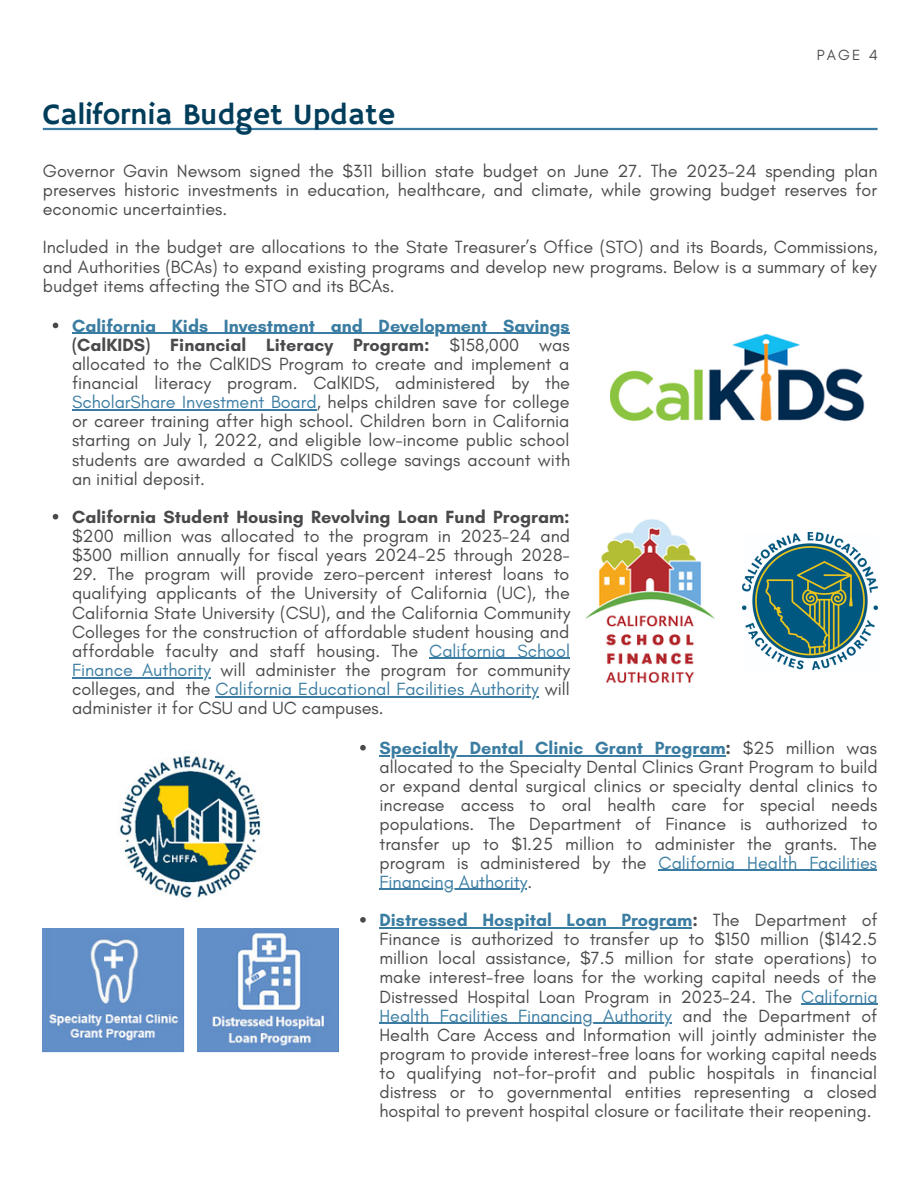
<style>
.page{position:relative;width:918px;height:1188px;background:#fff}
.page>*{position:absolute;margin:0;border:0;box-sizing:border-box;transform-origin:0 0}
.t1{font:30px "Hammersmith One";color:#003d5a}
.t2{font:18px/19.2px "Glacial Indifference";color:#4a4a4d;text-align:justify}
.t3{font:15px "Glacial Indifference";color:#4a4a4d}
.s1{font-weight:700;color:#3b7da2}
.s2{font-weight:700}
.s3{color:#3b7da2}
</style>
<div class="page">
<hr style="left:43px;top:128px;width:835px;height:2px;background:#3b7da2">
<img style="left:611px;top:334px;width:254px;height:88px">
<img style="left:118px;top:755px;width:144px;height:145px">
<img style="left:743px;top:532px;width:135px;height:137px">
<img style="left:586px;top:519px;width:129px;height:163px">
<img style="left:43px;top:928px;width:142px;height:124px">
<img style="left:197px;top:928px;width:142px;height:124px">
<svg style="left:360px;top:745px;width:6px;height:6px"></svg>
<hr style="left:379px;top:755px;width:347px;height:1px;background:#3b7da2">
<hr style="left:659px;top:870px;width:218px;height:1px;background:#3b7da2">
<hr style="left:379px;top:889px;width:148px;height:1px;background:#3b7da2">
<svg style="left:360px;top:917px;width:6px;height:6px"></svg>
<hr style="left:379px;top:927px;width:313px;height:1px;background:#3b7da2">
<hr style="left:801px;top:1004px;width:77px;height:1px;background:#3b7da2">
<hr style="left:379px;top:1023px;width:293px;height:1px;background:#3b7da2">
<svg style="left:53px;top:323px;width:5px;height:5px"></svg>
<hr style="left:72px;top:333px;width:498px;height:1px;background:#3b7da2">
<hr style="left:72px;top:409px;width:245px;height:1px;background:#3b7da2">
<svg style="left:53px;top:514px;width:5px;height:6px"></svg>
<hr style="left:429px;top:658px;width:141px;height:1px;background:#3b7da2">
<hr style="left:72px;top:677px;width:139px;height:1px;background:#3b7da2">
<hr style="left:216px;top:696px;width:323px;height:1px;background:#3b7da2">
<p class="t1" style="left:43px;top:97px;width:354px">California Budget Update</p>
<p class="t3" style="left:817px;top:46px;width:62px">PAGE 4</p>
<p class="t2" style="left:43px;top:161px;width:836px">Governor Gavin Newsom signed the $311 billion state budget on June 27. The 2023-24 spending plan preserves historic investments in education, healthcare, and climate, while growing budget reserves for economic uncertainties.</p>
<p class="t2" style="left:43px;top:238px;width:836px">Included in the budget are allocations to the State Treasurer’s Office (STO) and its Boards, Commissions, and Authorities (BCAs) to expand existing programs and develop new programs. Below is a summary of key budget items affecting the STO and its BCAs.</p>
<p class="t2" style="left:72px;top:316px;width:500px"><span class="s1">California Kids Investment and Development Savings </span><span class="s2">(CalKIDS) Financial Literacy Program:</span> $158,000 was allocated to the CalKIDS Program to create and implement a financial literacy program. CalKIDS, administered by the <span class="s3">ScholarShare Investment Board</span>, helps children save for college or career training after high school. Children born in California starting on July 1, 2022, and eligible low-income public school students are awarded a CalKIDS college savings account with an initial deposit.</p>
<p class="t2" style="left:72px;top:507px;width:500px"><span class="s2">California Student Housing Revolving Loan Fund Program: </span>$200 million was allocated to the program in 2023-24 and $300 million annually for fiscal years 2024-25 through 2028-</p>
<p class="t2" style="left:72px;top:564px;width:500px">29. The program will provide zero-percent interest loans to qualifying applicants of the University of California (UC), the California State University (CSU), and the California Community Colleges for the construction of affordable student housing and affordable faculty and staff housing. The <span class="s3">California School Finance Authority</span> will administer the program for community colleges, and the <span class="s3">California Educational Facilities Authority</span> will administer it for CSU and UC campuses.</p>
<p class="t2" style="left:379px;top:738px;width:500px"><span class="s1">Specialty Dental Clinic Grant Program</span><span class="s2">:</span> $25 million was allocated to the Specialty Dental Clinics Grant Program to build or expand dental surgical clinics or specialty dental clinics to increase access to oral health care for special needs populations. The Department of Finance is authorized to transfer up to $1.25 million to administer the grants. The program is administered by the <span class="s3">California Health Facilities Financing Authority</span>.</p>
<p class="t2" style="left:379px;top:910px;width:500px"><span class="s1">Distressed Hospital Loan Program</span><span class="s2">:</span> The Department of Finance is authorized to transfer up to $150 million ($142.5 million local assistance, $7.5 million for state operations) to make interest-free loans for the working capital needs of the Distressed Hospital Loan Program in 2023-24. The <span class="s3">California Health Facilities Financing Authority</span> and the Department of Health Care Access and Information will jointly administer the program to provide interest-free loans for working capital needs to qualifying not-for-profit and public hospitals in financial distress or to governmental entities representing a closed hospital to prevent hospital closure or facilitate their reopening.</p>
</div>
